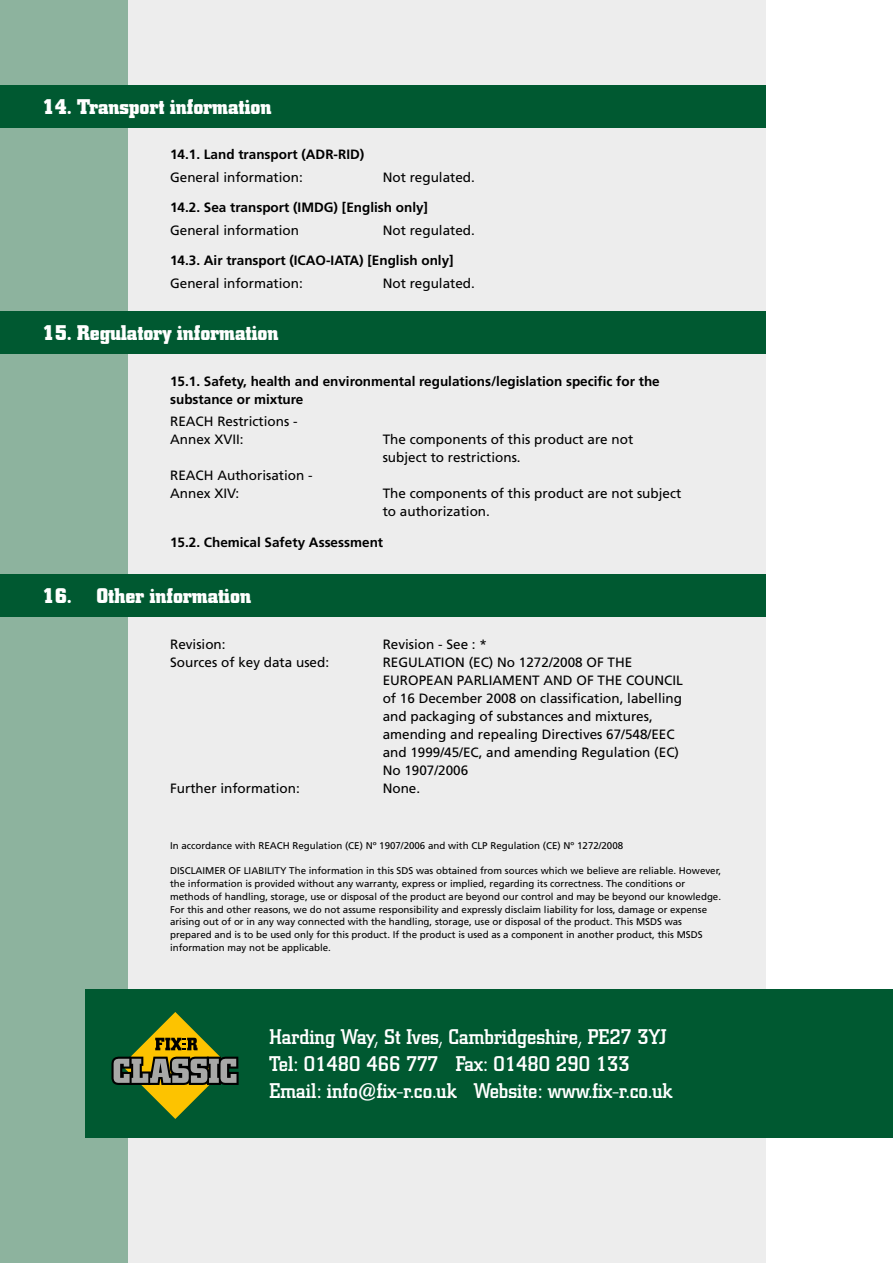
<style>
.page{position:relative;width:893px;height:1263px;background:#fff}
.page>*{position:absolute;margin:0;border:0;box-sizing:border-box;transform-origin:0 0}
.t1{font:500 21px/27px "City";color:#fff}
.t2{font:700 21px "City";color:#fff}
.t3{font:13.5px/18px "Frutiger";color:#000}
.t4{font:700 13.5px/18px "Frutiger";color:#000}
.t5{font:9.75px/12.8px "Frutiger";color:#000}
</style>
<div class="page">
<div style="left:0;top:0;width:765px;height:1263px;background:#ededed"></div>
<div style="left:0;top:0;width:128px;height:1263px;background:#8db39e"></div>
<div style="left:0;top:85px;width:765px;height:43px;background:#005931"></div>
<div style="left:0;top:311px;width:765px;height:43px;background:#005931"></div>
<div style="left:0;top:574px;width:765px;height:43px;background:#005931"></div>
<div style="left:85px;top:989px;width:808px;height:148px;background:#005931"></div>
<svg style="left:111px;top:1012px;width:128px;height:107px"></svg>
<h1 class="t2" style="left:43px;top:95px;width:230px">14. Transport information</h1>
<h2 class="t4" style="left:170px;top:146px;width:196px">14.1. Land transport (ADR-RID)</h2>
<h2 class="t3" style="left:170px;top:168px;width:134px">General information:</h2>
<h2 class="t3" style="left:383px;top:168px;width:94px">Not regulated.</h2>
<h2 class="t4" style="left:170px;top:199px;width:260px">14.2. Sea transport (IMDG) [English only]</h2>
<h2 class="t3" style="left:170px;top:221px;width:131px">General information</h2>
<h2 class="t3" style="left:383px;top:221px;width:94px">Not regulated.</h2>
<h2 class="t4" style="left:170px;top:252px;width:285px">14.3. Air transport (ICAO-IATA) [English only]</h2>
<h2 class="t3" style="left:170px;top:274px;width:134px">General information:</h2>
<h2 class="t3" style="left:383px;top:274px;width:94px">Not regulated.</h2>
<h1 class="t2" style="left:43px;top:321px;width:237px">15. Regulatory information</h1>
<h2 class="t4" style="left:170px;top:372px;width:491px">15.1. Safety, health and environmental regulations/legislation specific for the substance or mixture</h2>
<h2 class="t3" style="left:170px;top:412px;width:129px">REACH Restrictions -<br>Annex XVII:</h2>
<h2 class="t3" style="left:383px;top:430px;width:252px">The components of this product are not subject to restrictions.</h2>
<h2 class="t3" style="left:170px;top:466px;width:144px">REACH Authorisation -<br>Annex XIV:</h2>
<h2 class="t3" style="left:383px;top:484px;width:300px">The components of this product are not subject to authorization.</h2>
<h2 class="t4" style="left:170px;top:533px;width:215px">15.2. Chemical Safety Assessment</h2>
<h1 class="t2" style="left:43px;top:584px;width:210px">16. Other information</h1>
<h2 class="t3" style="left:170px;top:636px;width:57px">Revision:</h2>
<h2 class="t3" style="left:383px;top:636px;width:106px">Revision - See : *</h2>
<h2 class="t3" style="left:170px;top:654px;width:161px">Sources of key data used:</h2>
<p class="t3" style="left:383px;top:654px;width:302px">REGULATION (EC) No 1272/2008 OF THE EUROPEAN PARLIAMENT AND OF THE COUNCIL of 16 December 2008 on classification, labelling and packaging of substances and mixtures, amending and repealing Directives 67/548/EEC and 1999/45/EC, and amending Regulation (EC)<br>No 1907/2006</p>
<h2 class="t3" style="left:170px;top:780px;width:131px">Further information:</h2>
<h2 class="t3" style="left:383px;top:780px;width:39px">None.</h2>
<p class="t5" style="left:170px;top:839px;width:455px">In accordance with REACH Regulation (CE) Nº 1907/2006 and with CLP Regulation (CE) Nº 1272/2008</p>
<p class="t5" style="left:170px;top:864px;width:553px">DISCLAIMER OF LIABILITY The information in this SDS was obtained from sources which we believe are reliable. However, the information is provided without any warranty, express or implied, regarding its correctness. The conditions or methods of handling, storage, use or disposal of the product are beyond our control and may be beyond our knowledge.<br>For this and other reasons, we do not assume responsibility and expressly disclaim liability for loss, damage or expense arising out of or in any way connected with the handling, storage, use or disposal of the product. This MSDS was prepared and is to be used only for this product. If the product is used as a component in another product, this MSDS information may not be applicable.</p>
<h1 class="t1" style="left:270px;top:1023px;width:404px">Harding Way, St Ives, Cambridgeshire, PE27 3YJ<br>Tel: 01480 466 777 Fax: 01480 290 133<br>Email: info@fix-r.co.uk Website: www.fix-r.co.uk</h1>
</div>
